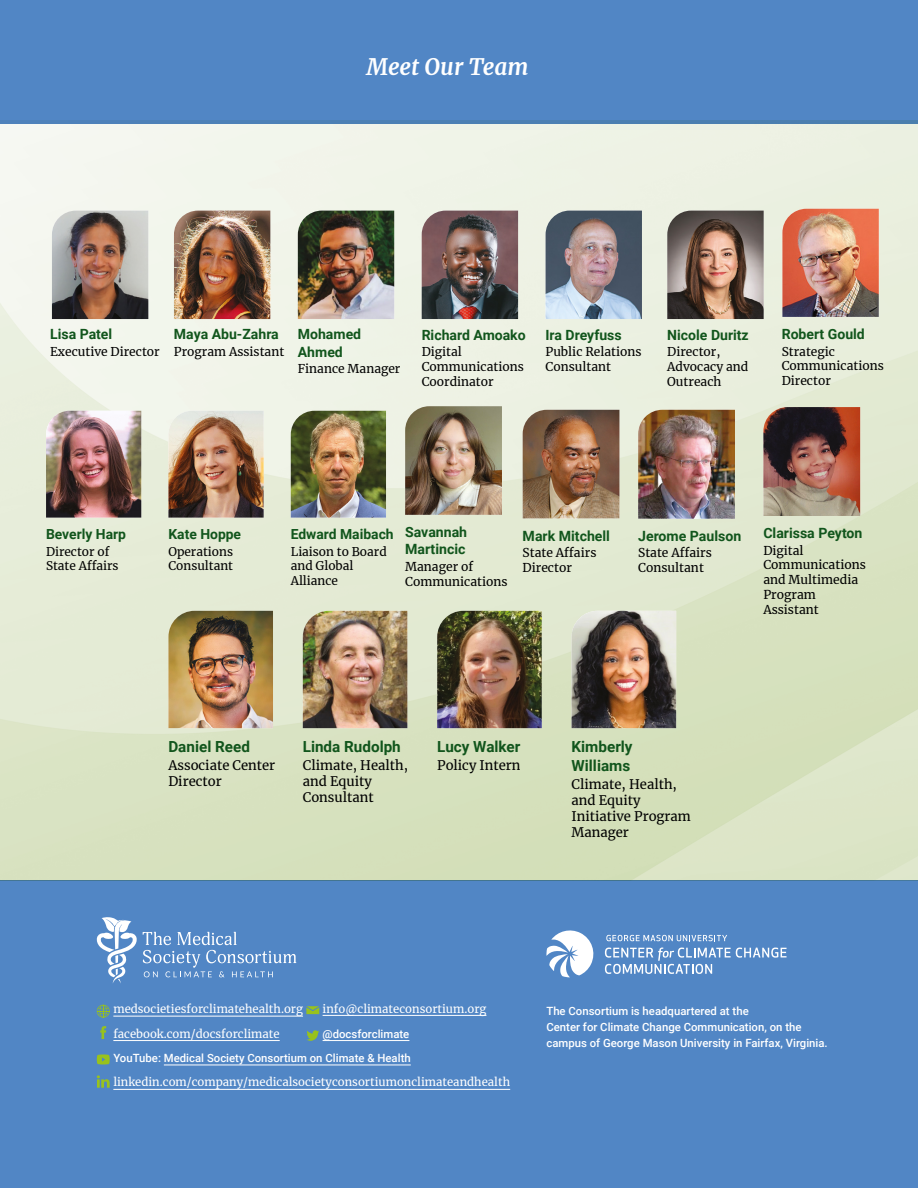
<style>
.page{position:relative;width:918px;height:1188px;background:#fff}
.page>*{position:absolute;margin:0;border:0;box-sizing:border-box;transform-origin:0 0}
.t1{font:italic 700 22.5px "Merriweather";color:#fff}
.t2{font:700 15.3px/18.9px "Roboto";color:#11551c}
.t3{font:700 14.1px/17.4px "Roboto";color:#11551c}
.t4{font:700 13.95px "Roboto";color:#11551c}
.t5{font:13.05px/16px "Merriweather";color:#000}
.t6{font:12.15px/14.9px "Merriweather";color:#000}
.t7{font:12px/14.7px "Merriweather";color:#000}
.t8{font:11.85px/14.5px "Merriweather";color:#000}
.t9{font:500 11.4px/15.9px "Roboto";color:#fff}
.t10{font:11.4px "Merriweather";color:#fff}
</style>
<div class="page">
<img style="left:0;top:124px;width:918px;height:757px">
<div style="left:0;top:0;width:918px;height:124px;background:#5186c5"></div>
<img style="left:782px;top:209px;width:97px;height:108px">
<img style="left:52px;top:211px;width:96px;height:108px">
<img style="left:174px;top:211px;width:96px;height:108px">
<img style="left:422px;top:211px;width:96px;height:108px">
<img style="left:298px;top:211px;width:96px;height:108px">
<img style="left:546px;top:211px;width:96px;height:108px">
<img style="left:667px;top:211px;width:97px;height:108px">
<img style="left:46px;top:411px;width:95px;height:107px">
<img style="left:168px;top:411px;width:96px;height:107px">
<img style="left:291px;top:411px;width:95px;height:107px">
<img style="left:638px;top:410px;width:97px;height:109px">
<img style="left:405px;top:406px;width:97px;height:109px">
<img style="left:763px;top:407px;width:97px;height:109px">
<img style="left:523px;top:410px;width:96px;height:108px">
<img style="left:168px;top:611px;width:105px;height:117px">
<img style="left:303px;top:611px;width:104px;height:117px">
<img style="left:572px;top:611px;width:104px;height:117px">
<img style="left:437px;top:611px;width:105px;height:117px">
<div style="left:0;top:881px;width:918px;height:307px;background:#5186c5"></div>
<svg style="left:143px;top:932px;width:153px;height:45px"></svg>
<svg style="left:96px;top:917px;width:41px;height:66px"></svg>
<svg style="left:606px;top:935px;width:121px;height:6px"></svg>
<svg style="left:605px;top:948px;width:182px;height:26px"></svg>
<svg style="left:546px;top:930px;width:48px;height:47px"></svg>
<hr style="left:113px;top:1016px;width:190px;height:1px;background:#fff">
<hr style="left:323px;top:1015px;width:163px;height:1px;background:#fff">
<hr style="left:113px;top:1040px;width:167px;height:1px;background:#fff">
<hr style="left:323px;top:1040px;width:86px;height:1px;background:#fff">
<hr style="left:164px;top:1065px;width:247px;height:1px;background:#fff">
<hr style="left:113px;top:1089px;width:397px;height:1px;background:#fff">
<svg style="left:97px;top:1005px;width:13px;height:13px"></svg>
<svg style="left:100px;top:1026px;width:6px;height:13px"></svg>
<svg style="left:306px;top:1030px;width:13px;height:11px"></svg>
<svg style="left:97px;top:1075px;width:13px;height:13px"></svg>
<svg style="left:306px;top:1006px;width:13px;height:8px"></svg>
<svg style="left:97px;top:1054px;width:13px;height:10px"></svg>
<h1 class="t1" style="left:367px;top:53px;width:164px">Meet Our Team</h1>
<p class="t3" style="left:50px;top:325px;width:64px">Lisa Patel</p>
<p class="t7" style="left:50px;top:344px;width:111px">Executive Director</p>
<p class="t3" style="left:174px;top:325px;width:106px">Maya Abu-Zahra</p>
<p class="t7" style="left:174px;top:344px;width:112px">Program Assistant</p>
<p class="t3" style="left:298px;top:325px;width:65px">Mohamed<br>Ahmed</p>
<p class="t7" style="left:298px;top:361px;width:104px">Finance Manager</p>
<p class="t3" style="left:422px;top:325px;width:106px">Richard Amoako</p>
<p class="t7" style="left:422px;top:344px;width:104px">Digital<br>Communications<br>Coordinator</p>
<p class="t3" style="left:546px;top:325px;width:78px">Ira Dreyfuss</p>
<p class="t7" style="left:546px;top:344px;width:97px">Public Relations<br>Consultant</p>
<p class="t3" style="left:667px;top:325px;width:83px">Nicole Duritz</p>
<p class="t7" style="left:667px;top:344px;width:83px">Director,<br>Advocacy and<br>Outreach</p>
<p class="t3" style="left:782px;top:325px;width:85px">Robert Gould</p>
<p class="t7" style="left:782px;top:344px;width:104px">Strategic<br>Communications<br>Director</p>
<p class="t4" style="left:46px;top:525px;width:82px">Beverly Harp</p>
<p class="t8" style="left:46px;top:544px;width:74px">Director of<br>State Affairs</p>
<p class="t4" style="left:168px;top:525px;width:74px">Kate Hoppe</p>
<p class="t8" style="left:168px;top:544px;width:66px">Operations<br>Consultant</p>
<p class="t4" style="left:291px;top:525px;width:104px">Edward Maibach</p>
<p class="t8" style="left:291px;top:544px;width:97px">Liaison to Board and Global<br>Alliance</p>
<p class="t3" style="left:405px;top:523px;width:64px">Savannah<br>Martincic</p>
<p class="t6" style="left:405px;top:559px;width:104px">Manager of<br>Communications</p>
<p class="t3" style="left:523px;top:526px;width:89px">Mark Mitchell</p>
<p class="t6" style="left:523px;top:545px;width:75px">State Affairs<br>Director</p>
<p class="t3" style="left:638px;top:526px;width:105px">Jerome Paulson</p>
<p class="t6" style="left:638px;top:545px;width:75px">State Affairs<br>Consultant</p>
<p class="t3" style="left:763px;top:524px;width:101px">Clarissa Peyton</p>
<p class="t6" style="left:763px;top:542px;width:104px">Digital<br>Communications and Multimedia<br>Program<br>Assistant</p>
<h2 class="t2" style="left:168px;top:737px;width:83px">Daniel Reed</h2>
<p class="t5" style="left:168px;top:757px;width:108px">Associate Center<br>Director</p>
<h2 class="t2" style="left:303px;top:737px;width:100px">Linda Rudolph</h2>
<p class="t5" style="left:303px;top:757px;width:107px">Climate, Health, and Equity<br>Consultant</p>
<h2 class="t2" style="left:437px;top:737px;width:85px">Lucy Walker</h2>
<p class="t5" style="left:437px;top:757px;width:85px">Policy Intern</p>
<h2 class="t2" style="left:572px;top:737px;width:63px">Kimberly<br>Williams</h2>
<p class="t5" style="left:572px;top:776px;width:121px">Climate, Health, and Equity<br>Initiative Program<br>Manager</p>
<p class="t10" style="left:113px;top:1001px;width:191px">medsocietiesforclimatehealth.org</p>
<p class="t10" style="left:323px;top:1001px;width:165px">info@climateconsortium.org</p>
<p class="t10" style="left:113px;top:1026px;width:168px">facebook.com/docsforclimate</p>
<p class="t9" style="left:113px;top:1021px;width:299px;line-height:24.5px;text-align:right">@docsforclimate<br>YouTube: Medical Society Consortium on Climate &amp; Health</p>
<p class="t10" style="left:113px;top:1074px;width:398px">linkedin.com/company/medicalsocietyconsortiumonclimateandhealth</p>
<p class="t9" style="left:546px;top:1002px;width:283px">The Consortium is headquartered at the<br>Center for Climate Change Communication, on the campus of George Mason University in Fairfax, Virginia.</p>
</div>
